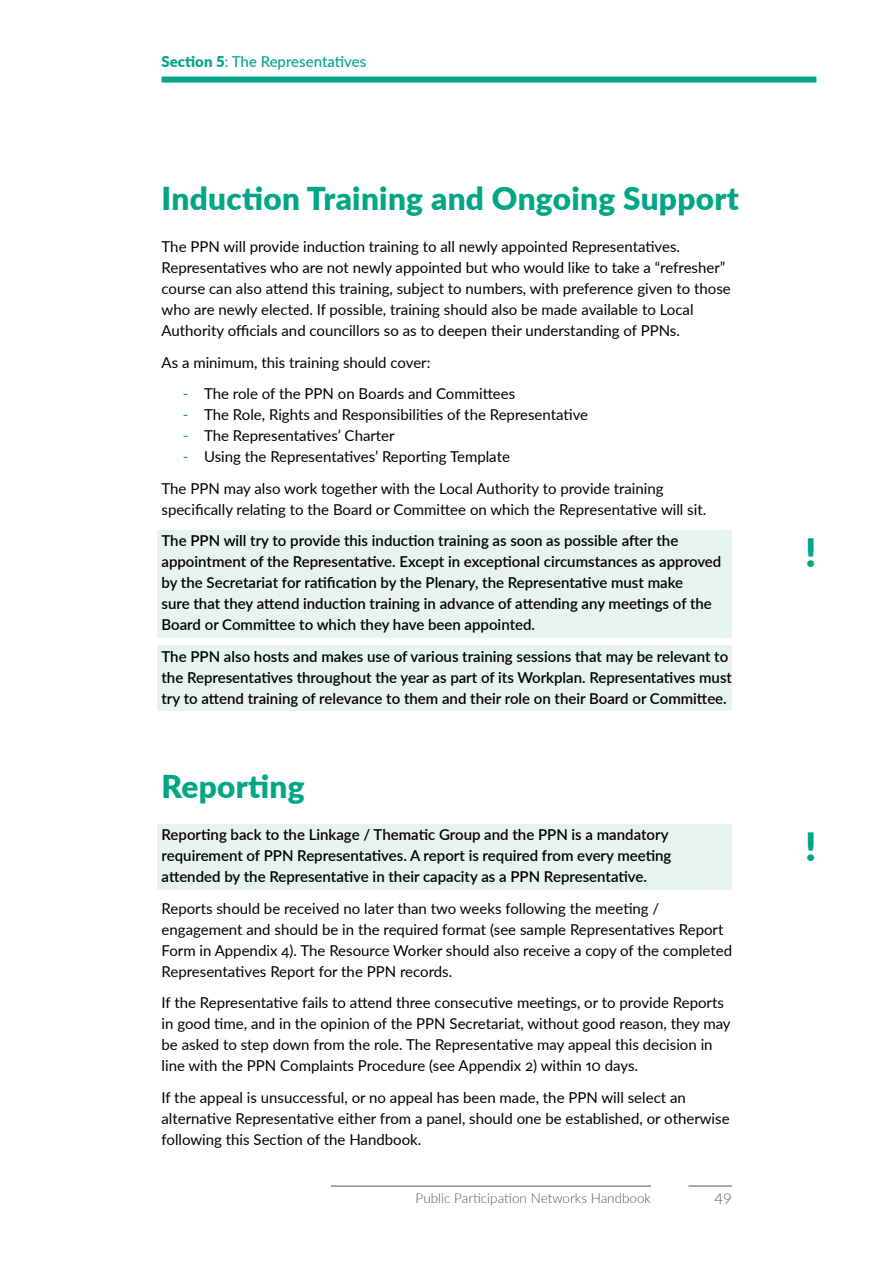
<style>
.page{position:relative;width:893px;height:1263px;background:#fff}
.page>*{position:absolute;margin:0;border:0;box-sizing:border-box;transform-origin:0 0}
.t1{font:900 39px "Lato";color:#00a685}
.t2{font:900 31.5px "Lato";letter-spacing:.01em;color:#00a685}
.t3{font:15px/21px "Lato";color:#000}
.t4{font:600 15px/21px "Lato";color:#000}
.t5{font:500 15px "Lato";color:#00a685}
.t6{font:300 15px "Lato";color:#575651}
.t7{font:300 13.5px "Lato";color:#575651}
.s1{font-weight:900}
.s2{color:#00a685}
</style>
<div class="page">
<hr style="left:688px;top:1186px;width:44px;height:1px;background:#575651">
<hr style="left:331px;top:1186px;width:320px;height:1px;background:#575651">
<div style="left:162px;top:77px;width:654px;height:6px;background:#00a685"></div>
<div style="left:157px;top:530px;width:575px;height:107px;background:#e6f3ee"></div>
<div style="left:157px;top:645px;width:575px;height:66px;background:#e6f3ee"></div>
<div style="left:157px;top:824px;width:575px;height:65px;background:#e6f3ee"></div>
<p class="t5" style="left:162px;top:51px;width:206px"><span class="s1">Section 5</span>: The Representatives</p>
<h2 class="t2" style="left:162px;top:175px;width:579px">Induction Training and Ongoing Support</h2>
<p class="t3" style="left:162px;top:235px;width:571px">The PPN will provide induction training to all newly appointed Representatives.<br>Representatives who are not newly appointed but who would like to take a “refresher” course can also attend this training, subject to numbers, with preference given to those who are newly elected. If possible, training should also be made available to Local Authority officials and councillors so as to deepen their understanding of PPNs.</p>
<p class="t3" style="left:162px;top:351px;width:270px">As a minimum, this training should cover:</p>
<p class="t3" style="left:183px;top:382px;width:334px"><span class="s2">-</span> The role of the PPN on Boards and Committees</p>
<p class="t3" style="left:183px;top:403px;width:407px"><span class="s2">-</span> The Role, Rights and Responsibilities of the Representative</p>
<p class="t3" style="left:183px;top:424px;width:213px"><span class="s2">-</span> The Representatives’ Charter</p>
<p class="t3" style="left:162px;top:440px;width:504px;line-height:31.5px;text-indent:21px"><span class="s2">-</span> Using the Representatives’ Reporting Template<br>The PPN may also work together with the Local Authority to provide training</p>
<p class="t3" style="left:161px;top:498px;width:546px">specifically relating to the Board or Committee on which the Representative will sit.</p>
<p class="t4" style="left:161px;top:529px;width:561px">The PPN will try to provide this induction training as soon as possible after the appointment of the Representative. Except in exceptional circumstances as approved by the Secretariat for ratification by the Plenary, the Representative must make<br>sure that they attend induction training in advance of attending any meetings of the Board or Committee to which they have been appointed.</p>
<p class="t4" style="left:161px;top:645px;width:572px">The PPN also hosts and makes use of various training sessions that may be relevant to the Representatives throughout the year as part of its Workplan. Representatives must try to attend training of relevance to them and their role on their Board or Committee.</p>
<h2 class="t2" style="left:162px;top:763px;width:145px">Reporting</h2>
<p class="t4" style="left:162px;top:823px;width:511px">Reporting back to the Linkage / Thematic Group and the PPN is a mandatory requirement of PPN Representatives. A report is required from every meeting attended by the Representative in their capacity as a PPN Representative.</p>
<p class="t3" style="left:162px;top:897px;width:572px">Reports should be received no later than two weeks following the meeting / engagement and should be in the required format (see sample Representatives Report Form in Appendix 4). The Resource Worker should also receive a copy of the completed Representatives Report for the PPN records.</p>
<p class="t3" style="left:162px;top:991px;width:571px">If the Representative fails to attend three consecutive meetings, or to provide Reports in good time, and in the opinion of the PPN Secretariat, without good reason, they may be asked to step down from the role. The Representative may appeal this decision in line with the PPN Complaints Procedure (see Appendix 2) within 10 days.</p>
<p class="t3" style="left:162px;top:1086px;width:570px">If the appeal is unsuccessful, or no appeal has been made, the PPN will select an alternative Representative either from a panel, should one be established, or otherwise following this Section of the Handbook.</p>
<p class="t7" style="left:416px;top:1189px;width:237px">Public Participation Networks Handbook</p>
<p class="t6" style="left:714px;top:1188px;width:19px">49</p>
<h1 class="t1" style="left:805px;top:523px;width:13px">!</h1>
<h1 class="t1" style="left:805px;top:817px;width:13px">!</h1>
</div>
